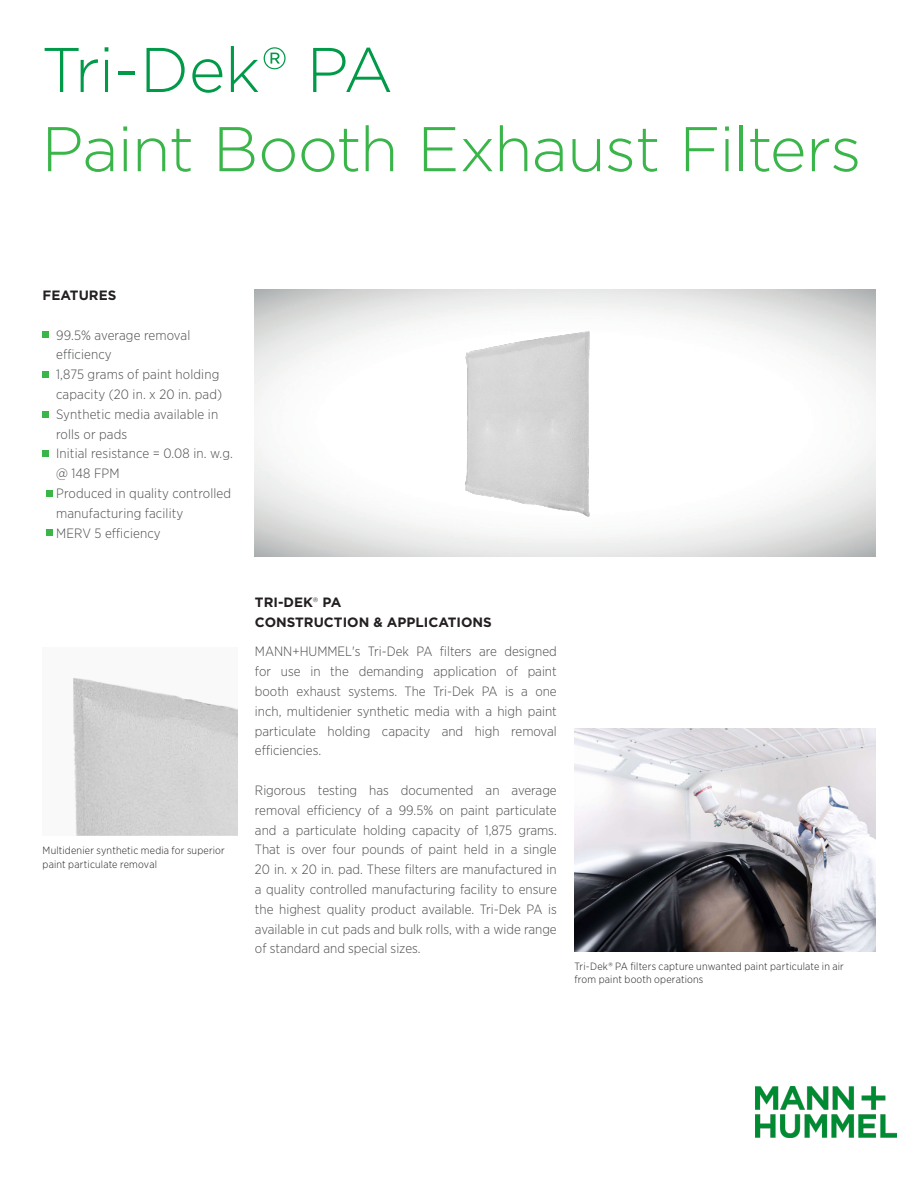
<style>
.page{position:relative;width:918px;height:1188px;background:#fff}
.page>*{position:absolute;margin:0;border:0;box-sizing:border-box;transform-origin:0 0}
.t1{font:300 63px "Gotham";letter-spacing:-.02em;color:#3ab54a}
.t2{font:300 63px "Gotham";letter-spacing:-.02em;color:#009a49}
.t3{font:300 13.5px/19.8px "Gotham Narrow";letter-spacing:.01em;color:#4b4c4d;text-align:justify}
.t4{font:700 13.5px/19.8px "Gotham";color:#231f20}
.t5{font:300 10.5px/13.5px "Gotham Narrow";letter-spacing:.015em;color:#231f20}
.s1{font-weight:300}
.s2{font-family:"Gotham"}
</style>
<div class="page">
<img style="left:756px;top:1086px;width:141px;height:51px">
<svg style="left:43px;top:332px;width:6px;height:6px"></svg>
<div style="left:43px;top:371px;width:6px;height:7px;background:#3ab54a"></div>
<svg style="left:43px;top:411px;width:6px;height:6px"></svg>
<svg style="left:43px;top:451px;width:6px;height:6px"></svg>
<svg style="left:46px;top:490px;width:6px;height:6px"></svg>
<svg style="left:46px;top:530px;width:6px;height:6px"></svg>
<img style="left:574px;top:728px;width:301px;height:224px">
<img style="left:441px;top:311px;width:177px;height:217px">
<img style="left:73px;top:678px;width:165px;height:158px">
<h1 class="t2" style="left:42px;top:30px;width:353px">Tri-Dek® PA</h1>
<h1 class="t1" style="left:42px;top:109px;width:821px">Paint Booth Exhaust Filters</h1>
<p class="t4" style="left:43px;top:285px;width:75px">FEATURES</p>
<p class="t3" style="left:56px;top:325px;width:178px;text-align:left">99.5% average removal efficiency<br>1,875 grams of paint holding capacity (20 in. x 20 in. pad)<br>Synthetic media available in rolls or pads<br>Initial resistance = 0.08 in. w.g. @ 148 FPM<br>Produced in quality controlled manufacturing facility<br>MERV 5 efficiency</p>
<p class="t5" style="left:43px;top:843px;width:184px">Multidenier synthetic media for superior paint particulate removal</p>
<p class="t4" style="left:255px;top:592px;width:238px">TRI-DEK<span class="s1">®</span> PA<br>CONSTRUCTION &amp; APPLICATIONS</p>
<p class="t3" style="left:255px;top:641px;width:303px">MANN+HUMMEL's Tri-Dek PA filters are designed for use in the demanding application of paint booth exhaust systems. The Tri-Dek PA is a one inch, multidenier synthetic media with a high paint particulate holding capacity and high removal efficiencies.</p>
<p class="t3" style="left:255px;top:780px;width:303px">Rigorous testing has documented an average removal efficiency of a 99.5% on paint particulate and a particulate holding capacity of 1,875 grams.<br>That is over four pounds of paint held in a single 20 in. x 20 in. pad. These filters are manufactured in a quality controlled manufacturing facility to ensure the highest quality product available. Tri-Dek PA is available in cut pads and bulk rolls, with a wide range of standard and special sizes.</p>
<p class="t5" style="left:574px;top:959px;width:271px">Tri-Dek<span class="s2">®</span> PA filters capture unwanted paint particulate in air from paint booth operations</p>
</div>
